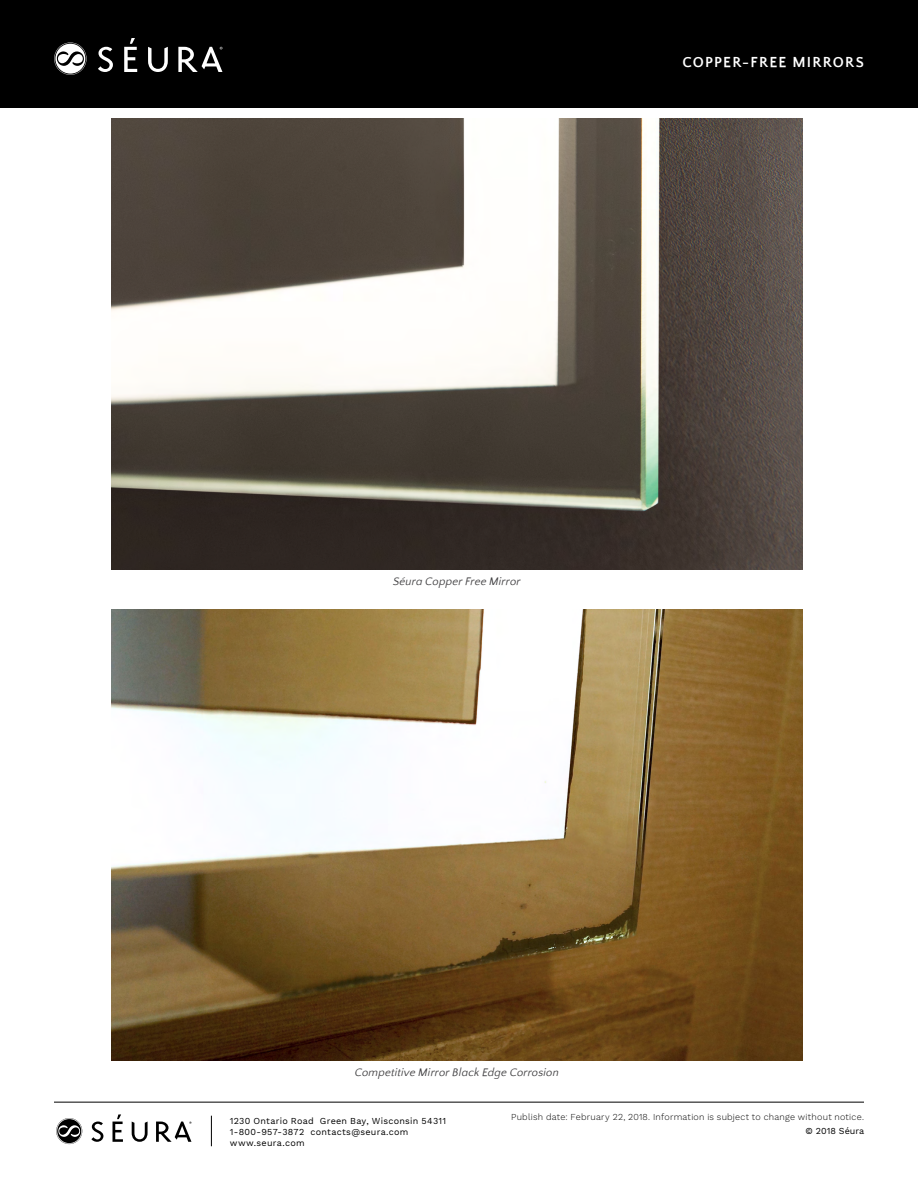
<style>
.page{position:relative;width:918px;height:1188px;background:#fff}
.page>*{position:absolute;margin:0;border:0;box-sizing:border-box;transform-origin:0 0}
.t1{font:700 15px "Quattrocento Sans";letter-spacing:.08em;color:#fff}
.t2{font:italic 11.25px "Quattrocento Sans";letter-spacing:.015em;color:#414042}
.t3{font:9px/10.8px "Work Sans";letter-spacing:.03em;color:#000}
.t4{font:300 9px "Work Sans";letter-spacing:.025em;color:#000}
.t5{font:9px "Work Sans";color:#000}
</style>
<div class="page">
<div style="left:0;top:0;width:918px;height:108px;background:#000"></div>
<svg style="left:54px;top:42px;width:33px;height:33px"></svg>
<svg style="left:98px;top:47px;width:15px;height:25px"></svg>
<svg style="left:124px;top:38px;width:13px;height:34px"></svg>
<svg style="left:148px;top:47px;width:20px;height:25px"></svg>
<svg style="left:178px;top:47px;width:44px;height:25px"></svg>
<hr style="left:211px;top:1116px;width:1px;height:30px;background:#000">
<svg style="left:56px;top:1118px;width:26px;height:26px"></svg>
<svg style="left:91px;top:1122px;width:12px;height:20px"></svg>
<svg style="left:132px;top:1122px;width:16px;height:20px"></svg>
<svg style="left:113px;top:1114px;width:10px;height:28px"></svg>
<svg style="left:156px;top:1122px;width:35px;height:20px"></svg>
<hr style="left:54px;top:1102px;width:810px;height:1px;background:#000">
<img style="left:111px;top:119px;width:691px;height:450px">
<img style="left:111px;top:610px;width:691px;height:450px">
<h1 class="t1" style="left:682px;top:54px;width:183px">COPPER-FREE MIRRORS</h1>
<p class="t2" style="left:393px;top:575px;width:129px">Séura Copper Free Mirror</p>
<p class="t2" style="left:355px;top:1067px;width:206px">Competitive Mirror Black Edge Corrosion</p>
<p class="t3" style="left:230px;top:1116px;width:218px">1230 Ontario Road Green Bay, Wisconsin 54311<br>1-800-957-3872 contacts@seura.com www.seura.com</p>
<p class="t4" style="left:511px;top:1112px;width:354px">Publish date: February 22, 2018. Information is subject to change without notice.</p>
<p class="t5" style="left:805px;top:1126px;width:60px">© 2018 Séura</p>
</div>
